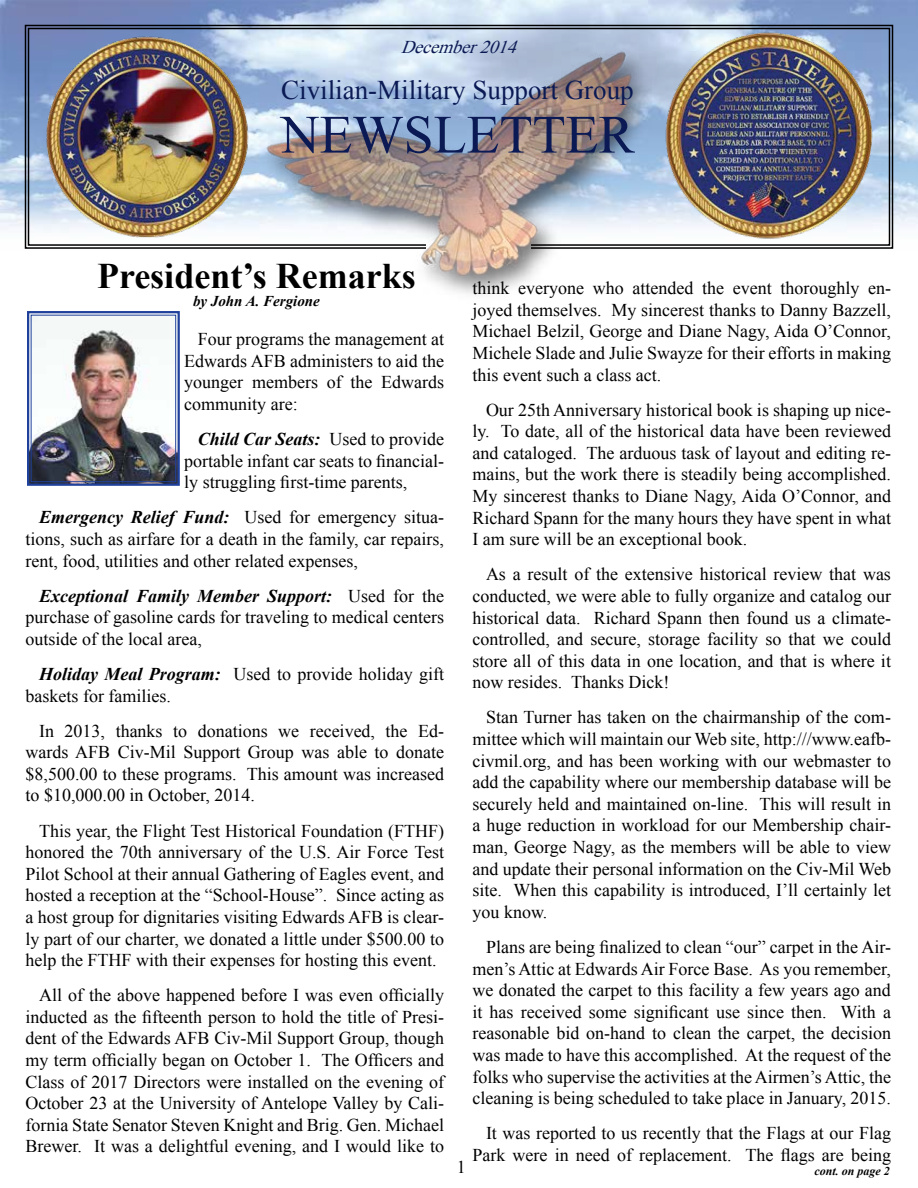
<style>
.page{position:relative;width:918px;height:1188px;background:#fff}
.page>*{position:absolute;margin:0;border:0;box-sizing:border-box;transform-origin:0 0}
.t1{font:54px "Times New Roman";color:#0b1a54}
.t2{font:700 36px "Times New Roman";color:#000}
.t3{font:27px "Times New Roman";color:#0b1a54}
.t4{font:18px/21.6px "Times New Roman";color:#000;text-align:justify}
.t5{font:italic 18px "Times New Roman";color:#0b1a54}
.t6{font:italic 700 15px "Times New Roman";color:#000}
.t7{font:italic 700 12px "Times New Roman";color:#000}
.s1{font-weight:700;font-style:italic}
</style>
<div class="page">
<img style="left:0;top:0;width:918px;height:230px">
<svg style="left:24px;top:24px;width:870px;height:225px;background:#93a1b4"></svg>
<img style="left:259px;top:45px;width:392px;height:250px">
<img style="left:37px;top:31px;width:216px;height:212px">
<img style="left:663px;top:26px;width:216px;height:218px">
<img style="left:27px;top:311px;width:153px;height:175px">
<div style="left:31px;top:315px;width:145px;height:167px;border:1px solid #20419b"></div>
<p class="t5" style="left:401px;top:35px;width:125px">December2014</p>
<h3 class="t3" style="left:281px;top:71px;width:354px">Civilian-Military Support Group</h3>
<h1 class="t1" style="left:281px;top:98px;width:355px">NEWSLETTER</h1>
<h2 class="t2" style="left:97px;top:251px;width:320px">President’s Remarks</h2>
<p class="t6" style="left:193px;top:290px;width:128px">by John A. Fergione</p>
<p class="t4" style="left:184px;top:328px;width:261px;text-indent:14px">Four programs the management at Edwards AFB administers to aid the younger members of the Edwards community are:</p>
<p class="t4" style="left:184px;top:428px;width:261px;text-indent:14px"><span class="s1">Child Car Seats:</span> Used to provide portable infant car seats to financial&shy;ly struggling first-time parents,</p>
<p class="t4" style="left:26px;top:506px;width:420px;text-indent:14px"><span class="s1">Emergency Relief Fund:</span> Used for emergency situa&shy;tions, such as airfare for a death in the family, car repairs, rent, food, utilities and other related expenses,</p>
<p class="t4" style="left:26px;top:585px;width:420px;text-indent:14px"><span class="s1">Exceptional Family Member Support:</span> Used for the purchase of gasoline cards for traveling to medical centers outside of the local area,</p>
<p class="t4" style="left:26px;top:663px;width:420px;text-indent:14px"><span class="s1">Holiday Meal Program:</span> Used to provide holiday gift baskets for families.</p>
<p class="t4" style="left:26px;top:720px;width:420px;text-indent:14px">In 2013, thanks to donations we received, the Ed&shy;wards AFB Civ-Mil Support Group was able to donate $8,500.00 to these programs. This amount was increased to $10,000.00 in October, 2014.</p>
<p class="t4" style="left:26px;top:819px;width:420px;text-indent:14px">This year, the Flight Test Historical Foundation (FTHF) honored the 70th anniversary of the U.S. Air Force Test Pilot School at their annual Gathering of Eagles event, and hosted a reception at the “School-House”. Since acting as a host group for dignitaries visiting Edwards AFB is clear&shy;ly part of our charter, we donated a little under $500.00 to help the FTHF with their expenses for hosting this event.</p>
<p class="t4" style="left:26px;top:984px;width:420px;text-indent:14px">All of the above happened before I was even officially inducted as the fifteenth person to hold the title of Presi&shy;dent of the Edwards AFB Civ-Mil Support Group, though my term officially began on October 1. The Officers and Class of 2017 Directors were installed on the evening of October 23 at the University of Antelope Valley by Cali&shy;fornia State Senator Steven Knight and Brig. Gen. Michael Brewer. It was a delightful evening, and I would like to</p>
<p class="t4" style="left:472px;top:277px;width:420px">think everyone who attended the event thoroughly en&shy;joyed themselves. My sincerest thanks to Danny Bazzell, Michael Belzil, George and Diane Nagy, Aida O’Connor, Michele Slade and Julie Swayze for their efforts in making this event such a class act.</p>
<p class="t4" style="left:473px;top:399px;width:420px;text-indent:14px">Our 25th Anniversary historical book is shaping up nice&shy;ly. To date, all of the historical data have been reviewed and cataloged. The arduous task of layout and editing re&shy;mains, but the work there is steadily being accomplished.<br>My sincerest thanks to Diane Nagy, Aida O’Connor, and Richard Spann for the many hours they have spent in what I am sure will be an exceptional book.</p>
<p class="t4" style="left:473px;top:563px;width:420px;text-indent:14px">As a result of the extensive historical review that was conducted, we were able to fully organize and catalog our historical data. Richard Spann then found us a climate&shy;controlled, and secure, storage facility so that we could store all of this data in one location, and that is where it now resides. Thanks Dick!</p>
<p class="t4" style="left:473px;top:706px;width:420px;text-indent:14px">Stan Turner has taken on the chairmanship of the com&shy;mittee which will maintain our Web site, http:///www.eafb&shy;civmil.org, and has been working with our webmaster to add the capability where our membership database will be securely held and maintained on-line. This will result in a huge reduction in workload for our Membership chair&shy;man, George Nagy, as the members will be able to view and update their personal information on the Civ-Mil Web site. When this capability is introduced, I’ll certainly let you know.</p>
<p class="t4" style="left:473px;top:936px;width:420px;text-indent:14px">Plans are being finalized to clean “our” carpet in the Air&shy;men’s Attic at Edwards Air Force Base. As you remember, we donated the carpet to this facility a few years ago and it has received some significant use since then. With a reasonable bid on-hand to clean the carpet, the decision was made to have this accomplished. At the request of the folks who supervise the activities at the Airmen’s Attic, the cleaning is being scheduled to take place in January, 2015.</p>
<p class="t4" style="left:473px;top:1122px;width:420px;text-align:right">It was reported to us recently that the Flags at our Flag<br>Park were in need of replacement. The flags are being</p>
<p class="t7" style="left:814px;top:1162px;width:77px">cont. on page 2</p>
<p class="t4" style="left:457px;top:1156px;width:10px">1</p>
</div>
